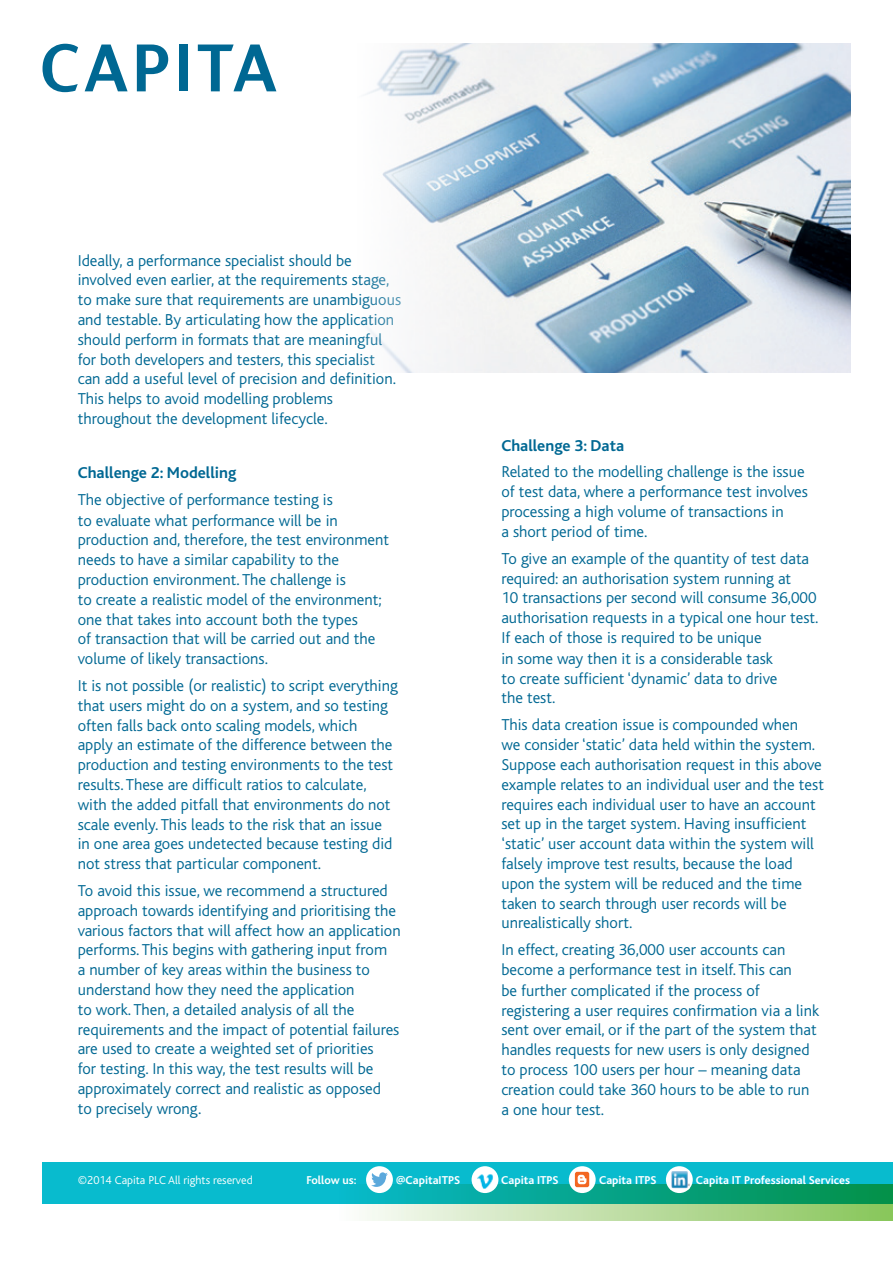
<style>
.page{position:relative;width:893px;height:1263px;background:#fff}
.page>*{position:absolute;margin:0;border:0;box-sizing:border-box;transform-origin:0 0}
.t1{font:300 16.5px/19.8px "Bliss";color:#006893}
.t2{font:700 16.5px "Bliss";color:#006893}
.t3{font:700 12px "Bliss";color:#fff}
.t4{font:300 12px "Bliss";color:#fff}
</style>
<div class="page">
<div style="left:336px;top:1184px;width:557px;height:36px;background:linear-gradient(to right,#fcfbfa,#87c458)"></div>
<svg style="left:43px;top:1163px;width:850px;height:41px;background:#07b3b7"></svg>
<svg style="left:666px;top:1166px;width:27px;height:27px"></svg>
<img style="left:670px;top:1170px;width:20px;height:19px">
<div style="left:366px;top:1166px;width:27px;height:27px;background:#fff;border-radius:50%"></div>
<svg style="left:371px;top:1172px;width:17px;height:15px"></svg>
<div style="left:472px;top:1166px;width:26px;height:27px;background:#fff;border-radius:50%"></div>
<img style="left:477px;top:1174px;width:16px;height:15px">
<svg style="left:569px;top:1166px;width:27px;height:27px"></svg>
<svg style="left:575px;top:1172px;width:14px;height:15px"></svg>
<svg style="left:578px;top:1175px;width:8px;height:9px"></svg>
<img style="left:365px;top:44px;width:485px;height:328px">
<svg style="left:137px;top:45px;width:31px;height:46px"></svg>
<div style="left:179px;top:45px;width:9px;height:46px;background:#006893"></div>
<svg style="left:43px;top:44px;width:35px;height:48px"></svg>
<svg style="left:85px;top:45px;width:43px;height:46px"></svg>
<svg style="left:198px;top:45px;width:78px;height:46px"></svg>
<p class="t1" style="left:78px;top:251px;width:325px">Ideally, a performance specialist should be involved even earlier, at the requirements stage, to make sure that requirements are unambiguous and testable. By articulating how the application should perform in formats that are meaningful for both developers and testers, this specialist can add a useful level of precision and definition.<br>This helps to avoid modelling problems throughout the development lifecycle.</p>
<p class="t2" style="left:78px;top:464px;width:160px">Challenge 2: Modelling</p>
<p class="t1" style="left:78px;top:490px;width:313px">The objective of performance testing is<br>to evaluate what performance will be in production and, therefore, the test environment needs to have a similar capability to the production environment. The challenge is<br>to create a realistic model of the environment; one that takes into account both the types<br>of transaction that will be carried out and the volume of likely transactions.</p>
<p class="t1" style="left:78px;top:676px;width:322px">It is not possible (or realistic) to script everything that users might do on a system, and so testing often falls back onto scaling models, which<br>apply an estimate of the difference between the production and testing environments to the test results. These are difficult ratios to calculate, with the added pitfall that environments do not scale evenly. This leads to the risk that an issue in one area goes undetected because testing did not stress that particular component.</p>
<p class="t1" style="left:78px;top:881px;width:324px">To avoid this issue, we recommend a structured approach towards identifying and prioritising the various factors that will affect how an application performs. This begins with gathering input from<br>a number of key areas within the business to understand how they need the application<br>to work. Then, a detailed analysis of all the requirements and the impact of potential failures are used to create a weighted set of priorities<br>for testing. In this way, the test results will be approximately correct and realistic as opposed<br>to precisely wrong.</p>
<p class="t2" style="left:501px;top:437px;width:124px">Challenge 3: Data</p>
<p class="t1" style="left:501px;top:462px;width:308px">Related to the modelling challenge is the issue of test data, where a performance test involves processing a high volume of transactions in<br>a short period of time.</p>
<p class="t1" style="left:501px;top:549px;width:319px">To give an example of the quantity of test data required: an authorisation system running at<br>10 transactions per second will consume 36,000 authorisation requests in a typical one hour test.<br>If each of those is required to be unique<br>in some way then it is a considerable task<br>to create sufficient ‘dynamic’ data to drive<br>the test.</p>
<p class="t1" style="left:501px;top:715px;width:324px">This data creation issue is compounded when<br>we consider ‘static’ data held within the system.<br>Suppose each authorisation request in this above example relates to an individual user and the test requires each individual user to have an account set up in the target system. Having insufficient ‘static’ user account data within the system will falsely improve test results, because the load upon the system will be reduced and the time taken to search through user records will be unrealistically short.</p>
<p class="t1" style="left:501px;top:940px;width:319px">In effect, creating 36,000 user accounts can become a performance test in itself. This can<br>be further complicated if the process of registering a user requires confirmation via a link sent over email, or if the part of the system that handles requests for new users is only designed to process 100 users per hour – meaning data creation could take 360 hours to be able to run a one hour test.</p>
<p class="t4" style="left:78px;top:1174px;width:176px">©2014 Capita PLC All rights reserved</p>
<p class="t3" style="left:306px;top:1174px;width:52px">Follow us:</p>
<p class="t3" style="left:396px;top:1174px;width:65px">@CapitaITPS</p>
<p class="t3" style="left:501px;top:1174px;width:59px">Capita ITPS</p>
<p class="t3" style="left:599px;top:1174px;width:59px">Capita ITPS</p>
<p class="t3" style="left:696px;top:1174px;width:156px">Capita IT Professional Services</p>
</div>
